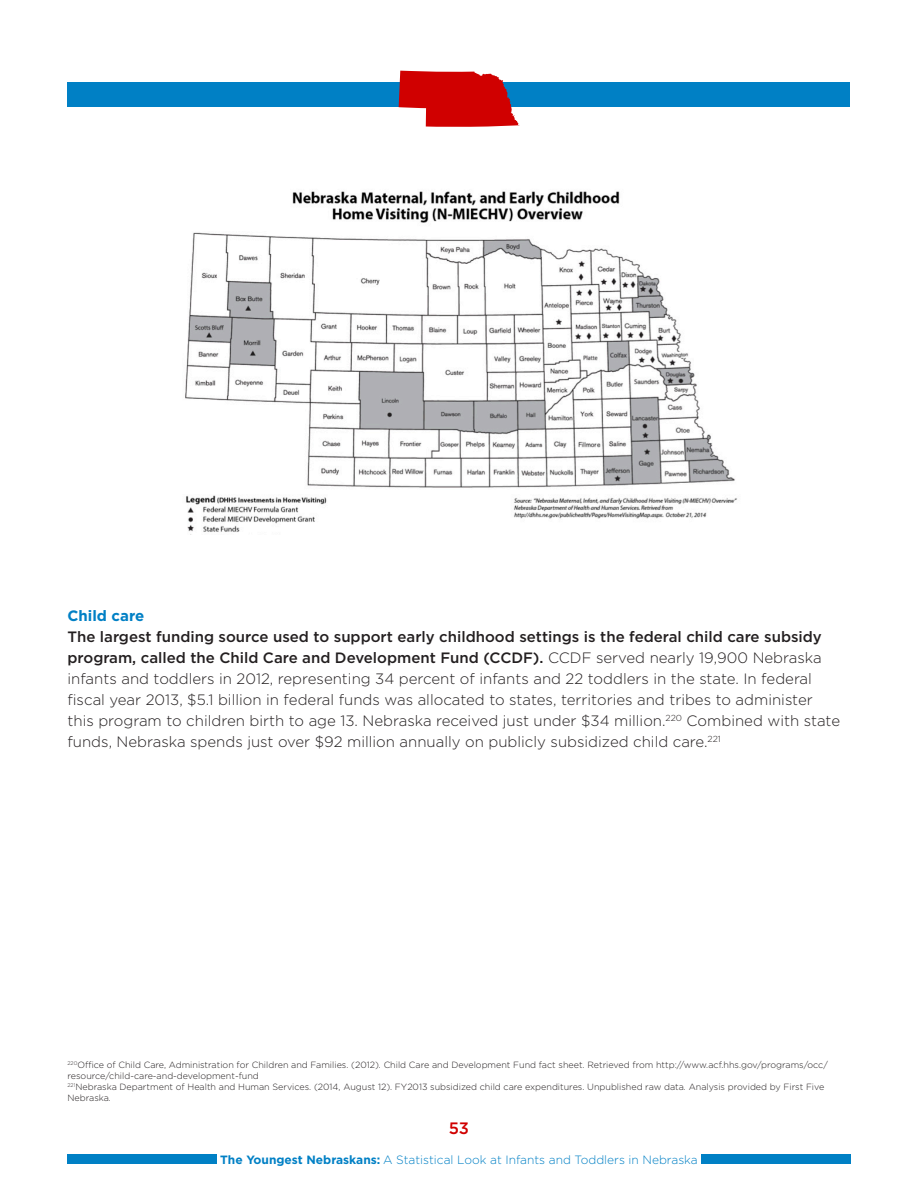
<style>
.page{position:relative;width:918px;height:1188px;background:#fff}
.page>*{position:absolute;margin:0;border:0;box-sizing:border-box;transform-origin:0 0}
.t1{font:500 16.5px "Gotham";color:#d00000}
.Text{font:300 15px/21px "Gotham";color:#231f20}
.Text-2{font:700 15px "Gotham";color:#0080c5}
.t2{font:300 12px "Gotham";color:#0080c5}
.t3{font:300 9px/10.8px "Gotham";color:#231f20}
.s1{font-weight:500}
.s2{font-weight:700}
</style>
<div class="page">
<div style="left:68px;top:82px;width:782px;height:24px;background:#0080c5"></div>
<div style="left:701px;top:1154px;width:149px;height:10px;background:#0080c5"></div>
<div style="left:68px;top:1154px;width:149px;height:10px;background:#0080c5"></div>
<svg style="left:399px;top:71px;width:121px;height:56px"></svg>
<img style="left:185px;top:191px;width:552px;height:344px">
<p class="Text-2" style="left:68px;top:606px;width:78px">Child care</p>
<p class="Text" style="left:68px;top:626px;width:774px"><span class="s1">The largest funding source used to support early childhood settings is the federal child care subsidy program, called the Child Care and Development Fund (CCDF).</span> CCDF served nearly 19,900 Nebraska infants and toddlers in 2012, representing 34 percent of infants and 22 toddlers in the state. In federal fiscal year 2013, $5.1 billion in federal funds was allocated to states, territories and tribes to administer this program to children birth to age 13. Nebraska received just under $34 million.<sup>220</sup> Combined with state funds, Nebraska spends just over $92 million annually on publicly subsidized child care.<sup>221</sup></p>
<p class="t3" style="left:68px;top:1060px;width:762px"><sup>220</sup>Office of Child Care, Administration for Children and Families. (2012). Child Care and Development Fund fact sheet. Retrieved from http://www.acf.hhs.gov/programs/occ/ resource/child-care-and-development-fund</p>
<p class="t3" style="left:68px;top:1081px;width:758px"><sup>221</sup>Nebraska Department of Health and Human Services. (2014, August 12). FY2013 subsidized child care expenditures. Unpublished raw data. Analysis provided by First Five<br>Nebraska.</p>
<p class="t1" style="left:449px;top:1117px;width:22px">53</p>
<p class="t2" style="left:220px;top:1152px;width:479px"><span class="s2">The Youngest Nebraskans:</span> A Statistical Look at Infants and Toddlers in Nebraska</p>
</div>
